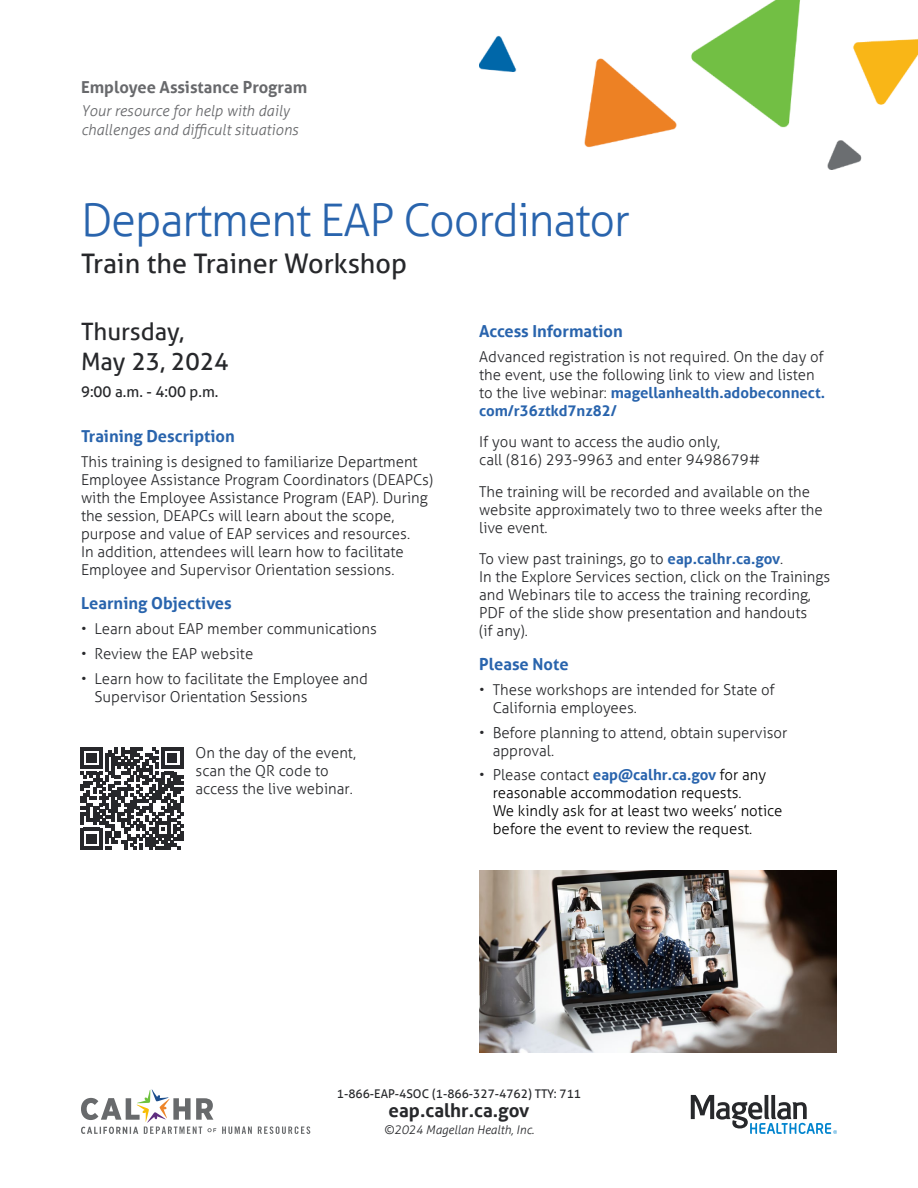
<style>
.page{position:relative;width:918px;height:1188px;background:#fff}
.page>*{position:absolute;margin:0;border:0;box-sizing:border-box;transform-origin:0 0}
.Headline{font:300 45px "Aller";letter-spacing:-.025em;color:#2964ad}
.Intro_text{font:27px "Aller";color:#27282b}
.body_copy_bold{font:24px "Aller";color:#27282b}
.Footer_-_URL{font:700 18.75px "Aller";color:#27282b}
.Subhead{font:700 16.5px "Aller";color:#2964ad}
.Body_copy{font:700 16.5px "Aller";color:#68696c}
.Body_copy-2{font:300 15px/18px "Aller";color:#27282b}
.t1{font:300 15px/18px "Aller";color:#000}
.Body_copy-3{font:italic 300 15px/19.5px "Aller";color:#68696c}
.body_copy_bold-2{font:15px "Aller";color:#27282b}
.Footer_-_Phone_Numbers{font:12px "Aller";color:#27282b}
.Footer_-_Copyright{font:italic 300 12px "Aller";color:#27282b}
.s1{font-weight:700;color:#2964ad}
.s2{color:#27282b}
</style>
<div class="page">
<img style="left:479px;top:870px;width:358px;height:182px">
<img style="left:479px;top:0;width:439px;height:170px">
<svg style="left:81px;top:747px;width:102px;height:103px"></svg>
<svg style="left:81px;top:1089px;width:229px;height:45px"></svg>
<svg style="left:691px;top:1095px;width:146px;height:39px"></svg>
<p class="Body_copy" style="left:81px;top:77px;width:228px">Employee Assistance Program</p>
<p class="Body_copy-3" style="left:81px;top:101px;width:219px">Your resource for help with daily challenges and difficult situations</p>
<h1 class="Headline" style="left:81px;top:193px;width:551px">Department EAP Coordinator</h1>
<p class="Intro_text" style="left:81px;top:247px;width:328px">Train the Trainer Workshop</p>
<p class="body_copy_bold" style="left:81px;top:317px;width:105px">Thursday,</p>
<p class="body_copy_bold" style="left:81px;top:347px;width:149px">May 23, 2024</p>
<p class="body_copy_bold-2" style="left:81px;top:382px;width:139px">9:00 a.m. - 4:00 p.m.</p>
<h2 class="Subhead" style="left:81px;top:426px;width:155px">Training Description</h2>
<p class="Body_copy-2" style="left:81px;top:453px;width:354px">This training is designed to familiarize Department Employee Assistance Program Coordinators (DEAPCs) with the Employee Assistance Program (EAP). During the session, DEAPCs will learn about the scope, purpose and value of EAP services and resources.<br>In addition, attendees will learn how to facilitate Employee and Supervisor Orientation sessions.</p>
<h2 class="Subhead" style="left:81px;top:593px;width:152px">Learning Objectives</h2>
<p class="Body_copy-2" style="left:81px;top:620px;width:297px">• Learn about EAP member communications</p>
<p class="Body_copy-2" style="left:81px;top:645px;width:174px">• Review the EAP website</p>
<p class="Body_copy-2" style="left:94px;top:669px;width:275px;text-indent:-14px">• Learn how to facilitate the Employee and<br>Supervisor Orientation Sessions</p>
<p class="Body_copy-2" style="left:196px;top:743px;width:162px">On the day of the event, scan the QR code to access the live webinar.</p>
<h2 class="Subhead" style="left:479px;top:321px;width:145px">Access Information</h2>
<p class="Body_copy-2" style="left:479px;top:347px;width:348px">Advanced registration is not required. On the day of the event, use the following link to view and listen to the live webinar: <span class="s1">magellanhealth.adobeconnect. com/r36ztkd7nz82/</span></p>
<p class="Body_copy-2" style="left:479px;top:433px;width:282px">If you want to access the audio only,<br>call (816) 293-9963 and enter 9498679#</p>
<p class="Body_copy-2" style="left:479px;top:482px;width:345px">The training will be recorded and available on the website approximately two to three weeks after the live event.</p>
<p class="Body_copy-2" style="left:479px;top:550px;width:353px">To view past trainings, go to <span class="s1">eap.calhr.ca.gov</span>.<br>In the Explore Services section, click on the Trainings and Webinars tile to access the training recording, PDF of the slide show presentation and handouts<br>(if any).</p>
<h2 class="Subhead" style="left:479px;top:654px;width:91px">Please Note</h2>
<p class="Body_copy-2" style="left:493px;top:681px;width:284px;text-indent:-14px">• These workshops are intended for State of<br>California employees.</p>
<p class="Body_copy-2" style="left:493px;top:723px;width:296px;text-indent:-14px">• Before planning to attend, obtain supervisor approval.</p>
<p class="t1" style="left:493px;top:766px;width:291px;text-indent:-14px"><span class="s2">• Please contact</span> <span class="s1">eap@calhr.ca.gov</span> for any reasonable accommodation requests.<br>We kindly ask for at least two weeks’ notice before the event to review the request.</p>
<p class="Footer_-_Phone_Numbers" style="left:337px;top:1086px;width:246px">1-866-EAP-4SOC (1-866-327-4762) TTY: 711</p>
<p class="Footer_-_URL" style="left:389px;top:1099px;width:142px">eap.calhr.ca.gov</p>
<p class="Footer_-_Copyright" style="left:384px;top:1123px;width:152px">©2024 Magellan Health, Inc.</p>
</div>
